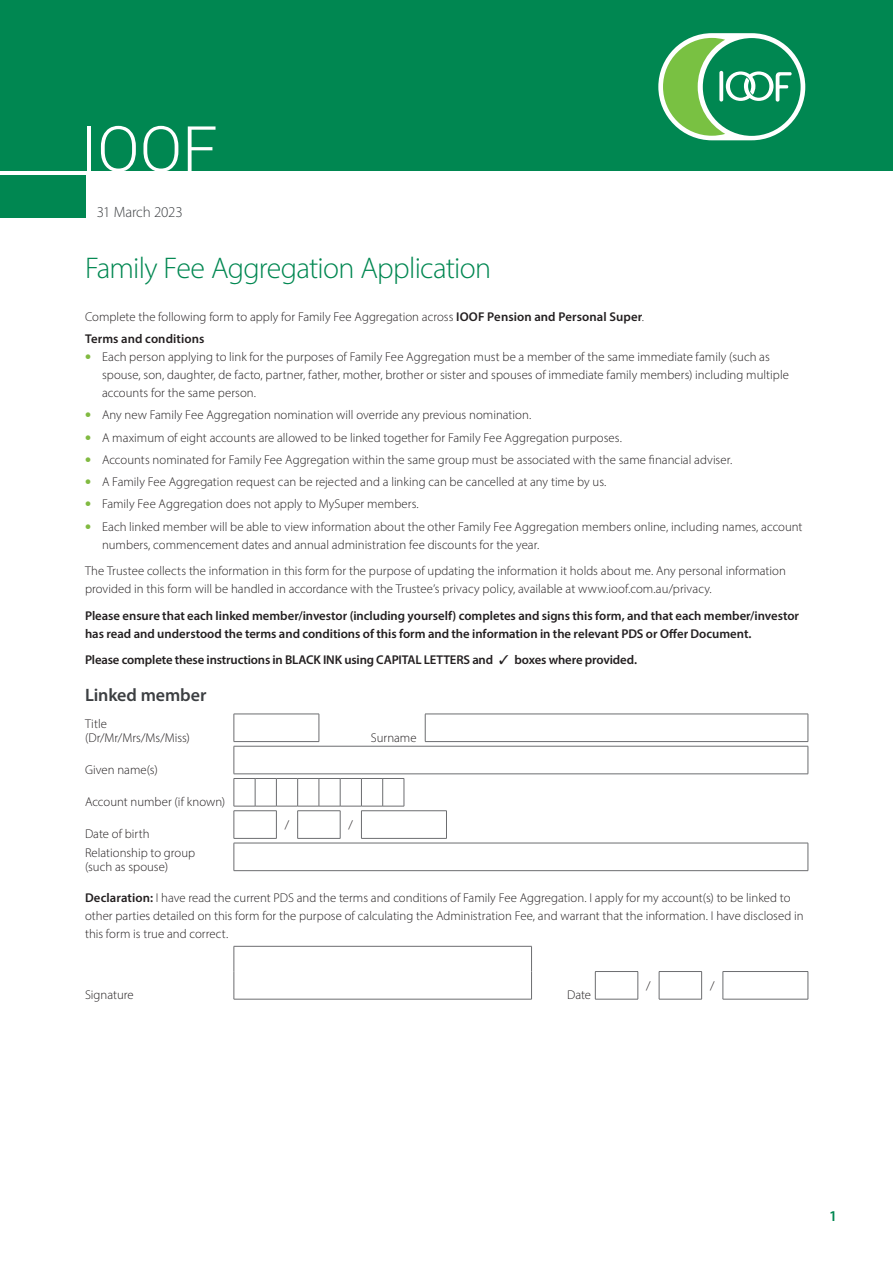
<style>
.page{position:relative;width:893px;height:1263px;background:#fff}
.page>*{position:absolute;margin:0;border:0;box-sizing:border-box;transform-origin:0 0}
.t1{font:300 63px "Roboto";color:#fff}
._00A_Form_header{font:300 30px "Myriad Pro";letter-spacing:-.025em;color:#008751}
._02_Subhead_2{font:600 18px "Myriad Pro";letter-spacing:-.005em;color:#3c3f42}
._05_Date{font:300 15px "Myriad Pro";letter-spacing:-.01em;color:#3c3f42}
.t2{font:600 15px "Myriad Pro";color:#008751}
._07A_Form_body_copy{font:300 12.75px/18px "Myriad Pro";color:#231f20}
._07A_Form_body_copy-2{font:600 12.75px/18px "Myriad Pro";letter-spacing:-.005em;color:#231f20}
._07B_Form_box_title{font:300 12.75px/13.5px "Myriad Pro";color:#231f20}
._07B_Form_box_title-2{font:600 12.75px "Myriad Pro";letter-spacing:.005em;color:#231f20}
.s1{font-weight:600}
.s2{font-weight:900;font-size:16.5px;color:#81ba41}
</style>
<div class="page">
<div style="left:0;top:175px;width:86px;height:42px;background:#008751"></div>
<div style="left:0;top:0;width:893px;height:170px;background:#008751"></div>
<div style="left:658px;top:33px;width:147px;height:107px;background:#fff;border-radius:54px"></div>
<div style="left:703px;top:38px;width:98px;height:98px;background:#008751;border-radius:50%"></div>
<svg style="left:663px;top:38px;width:129px;height:98px"></svg>
<svg style="left:233px;top:714px;width:576px;height:157px"></svg>
<hr style="left:234px;top:870px;width:574px;height:1px;background:#6c6d70">
<hr style="left:234px;top:999px;width:298px;height:1px;background:#6c6d70">
<hr style="left:595px;top:999px;width:43px;height:1px;background:#6c6d70">
<hr style="left:659px;top:999px;width:43px;height:1px;background:#6c6d70">
<svg style="left:233px;top:946px;width:576px;height:53px"></svg>
<hr style="left:723px;top:999px;width:85px;height:1px;background:#6c6d70">
<hr style="left:595px;top:971px;width:43px;height:1px;background:#6c6d70">
<hr style="left:659px;top:971px;width:43px;height:1px;background:#6c6d70">
<hr style="left:723px;top:971px;width:85px;height:1px;background:#6c6d70">
<h1 class="t1" style="left:81px;top:105px;width:138px">IOOF</h1>
<p class="_05_Date" style="left:97px;top:203px;width:87px">31 March 2023</p>
<p class="_00A_Form_header" style="left:85px;top:250px;width:408px">Family Fee Aggregation Application</p>
<p class="_07A_Form_body_copy" style="left:85px;top:308px;width:560px">Complete the following form to apply for Family Fee Aggregation across <span class="s1">IOOF Pension and Personal Super</span>.</p>
<p class="_07B_Form_box_title-2" style="left:85px;top:331px;width:121px">Terms and conditions</p>
<p class="_07A_Form_body_copy" style="left:102px;top:348px;width:688px;text-indent:-17px"><span class="s2">•</span> Each person applying to link for the purposes of Family Fee Aggregation must be a member of the same immediate family (such as spouse, son, daughter, de facto, partner, father, mother, brother or sister and spouses of immediate family members) including multiple accounts for the same person.</p>
<p class="_07A_Form_body_copy" style="left:85px;top:406px;width:448px"><span class="s2">•</span> Any new Family Fee Aggregation nomination will override any previous nomination.</p>
<p class="_07A_Form_body_copy" style="left:85px;top:428px;width:538px"><span class="s2">•</span> A maximum of eight accounts are allowed to be linked together for Family Fee Aggregation purposes.</p>
<p class="_07A_Form_body_copy" style="left:85px;top:451px;width:649px"><span class="s2">•</span> Accounts nominated for Family Fee Aggregation within the same group must be associated with the same financial adviser.</p>
<p class="_07A_Form_body_copy" style="left:85px;top:473px;width:523px"><span class="s2">•</span> A Family Fee Aggregation request can be rejected and a linking can be cancelled at any time by us.</p>
<p class="_07A_Form_body_copy" style="left:85px;top:495px;width:335px"><span class="s2">•</span> Family Fee Aggregation does not apply to MySuper members.</p>
<p class="_07A_Form_body_copy" style="left:102px;top:517px;width:702px;text-indent:-17px"><span class="s2">•</span> Each linked member will be able to view information about the other Family Fee Aggregation members online, including names, account numbers, commencement dates and annual administration fee discounts for the year.</p>
<p class="_07A_Form_body_copy" style="left:85px;top:562px;width:702px">The Trustee collects the information in this form for the purpose of updating the information it holds about me. Any personal information provided in this form will be handled in accordance with the Trustee’s privacy policy, available at www.ioof.com.au/privacy.</p>
<p class="_07A_Form_body_copy-2" style="left:85px;top:606px;width:716px">Please ensure that each linked member/investor (including yourself) completes and signs this form, and that each member/investor has read and understood the terms and conditions of this form and the information in the relevant PDS or Offer Document.</p>
<p class="_07A_Form_body_copy-2" style="left:85px;top:651px;width:553px">Please complete these instructions in BLACK INK using CAPITAL LETTERS and ✓ boxes where provided.</p>
<p class="_02_Subhead_2" style="left:85px;top:683px;width:123px">Linked member</p>
<p class="_07B_Form_box_title" style="left:85px;top:717px;width:106px">Title (Dr/Mr/Mrs/Ms/Miss)</p>
<p class="_07A_Form_body_copy" style="left:371px;top:728px;width:47px">Surname</p>
<p class="_07A_Form_body_copy" style="left:85px;top:760px;width:74px">Given name(s)</p>
<p class="_07A_Form_body_copy" style="left:85px;top:793px;width:142px">Account number (if known)</p>
<p class="_07A_Form_body_copy" style="left:85px;top:825px;width:66px">Date of birth</p>
<p class="_07A_Form_body_copy" style="left:285px;top:816px;width:6px">/</p>
<p class="_07A_Form_body_copy" style="left:349px;top:816px;width:6px">/</p>
<p class="_07A_Form_body_copy" style="left:85px;top:846px;width:112px;line-height:13.5px">Relationship to group (such as spouse)</p>
<p class="_07A_Form_body_copy" style="left:85px;top:888px;width:720px"><span class="s1">Declaration:</span> I have read the current PDS and the terms and conditions of Family Fee Aggregation. I apply for my account(s) to be linked to other parties detailed on this form for the purpose of calculating the Administration Fee, and warrant that the information. I have disclosed in this form is true and correct.</p>
<p class="_07B_Form_box_title" style="left:85px;top:988px;width:50px">Signature</p>
<p class="_07B_Form_box_title" style="left:567px;top:988px;width:25px">Date</p>
<p class="_07B_Form_box_title" style="left:646px;top:979px;width:6px">/</p>
<p class="_07B_Form_box_title" style="left:710px;top:979px;width:6px">/</p>
<p class="t2" style="left:829px;top:1206px;width:10px">1</p>
</div>
